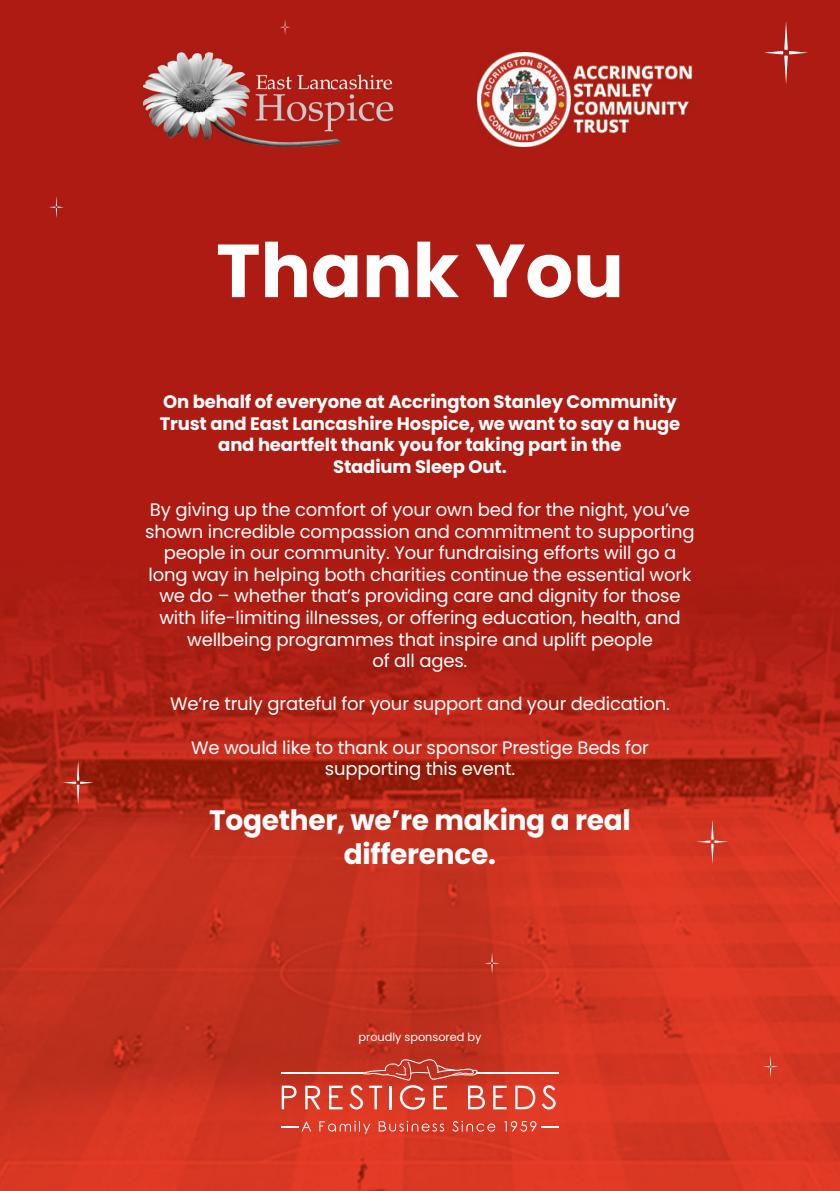
<style>
.page{position:relative;width:840px;height:1191px;background:#fff}
.page>*{position:absolute;margin:0;border:0;box-sizing:border-box;transform-origin:0 0}
.t1{font:700 75px "Poppins";color:#fff}
.t2{font:700 28px/33.6px "Poppins";letter-spacing:-.01em;color:#fff;text-align:center}
.t3{font:18px/21.6px "Poppins";letter-spacing:-.01em;color:#fff;text-align:center}
.t4{font:700 18px/21.6px "Poppins";letter-spacing:-.01em;color:#fff;text-align:center}
.t5{font:11.2px "Poppins";color:#fff}
</style>
<div class="page">
<div style="left:0;top:0;width:839px;height:1191px;background:#ad1b13"></div>
<img style="left:0;top:603px;width:839px;height:588px">
<svg style="left:764px;top:21px;width:43px;height:63px"></svg>
<svg style="left:63px;top:760px;width:30px;height:45px"></svg>
<svg style="left:696px;top:819px;width:31px;height:45px"></svg>
<svg style="left:762px;top:1055px;width:15px;height:22px"></svg>
<svg style="left:484px;top:952px;width:15px;height:22px"></svg>
<svg style="left:49px;top:196px;width:15px;height:22px"></svg>
<svg style="left:280px;top:19px;width:10px;height:16px"></svg>
<svg style="left:281px;top:1085px;width:15px;height:24px"></svg>
<svg style="left:305px;top:1085px;width:15px;height:24px"></svg>
<svg style="left:329px;top:1085px;width:13px;height:24px"></svg>
<svg style="left:493px;top:1085px;width:13px;height:24px"></svg>
<svg style="left:515px;top:1085px;width:20px;height:24px"></svg>
<svg style="left:541px;top:1085px;width:14px;height:24px"></svg>
<svg style="left:319px;top:1120px;width:51px;height:14px"></svg>
<svg style="left:378px;top:1120px;width:66px;height:11px"></svg>
<svg style="left:452px;top:1120px;width:43px;height:11px"></svg>
<svg style="left:349px;top:1059px;width:135px;height:50px;background:#d45444"></svg>
<hr style="left:476px;top:1072px;width:82px;height:1px;background:#fff">
<hr style="left:281px;top:1072px;width:82px;height:1px;background:#fff">
<svg style="left:504px;top:1121px;width:54px;height:10px"></svg>
<svg style="left:281px;top:1121px;width:30px;height:10px"></svg>
<img style="left:143px;top:53px;width:251px;height:94px">
<img style="left:477px;top:53px;width:216px;height:93px">
<h1 class="t1" style="left:216px;top:227px;width:409px">Thank You</h1>
<p class="t4" style="left:160px;top:391px;width:521px">On behalf of everyone at Accrington Stanley Community Trust and East Lancashire Hospice, we want to say a huge and heartfelt thank you for taking part in the<br>Stadium Sleep Out.</p>
<p class="t3" style="left:145px;top:499px;width:550px">By giving up the comfort of your own bed for the night, you’ve shown incredible compassion and commitment to supporting people in our community. Your fundraising efforts will go a long way in helping both charities continue the essential work we do – whether that’s providing care and dignity for those with life-limiting illnesses, or offering education, health, and wellbeing programmes that inspire and uplift people<br>of all ages.</p>
<p class="t3" style="left:170px;top:693px;width:501px">We’re truly grateful for your support and your dedication.</p>
<p class="t3" style="left:191px;top:736px;width:459px">We would like to thank our sponsor Prestige Beds for supporting this event.</p>
<h2 class="t2" style="left:209px;top:804px;width:423px">Together, we’re making a real difference.</h2>
<p class="t5" style="left:358px;top:1030px;width:124px">proudly sponsored by</p>
</div>
